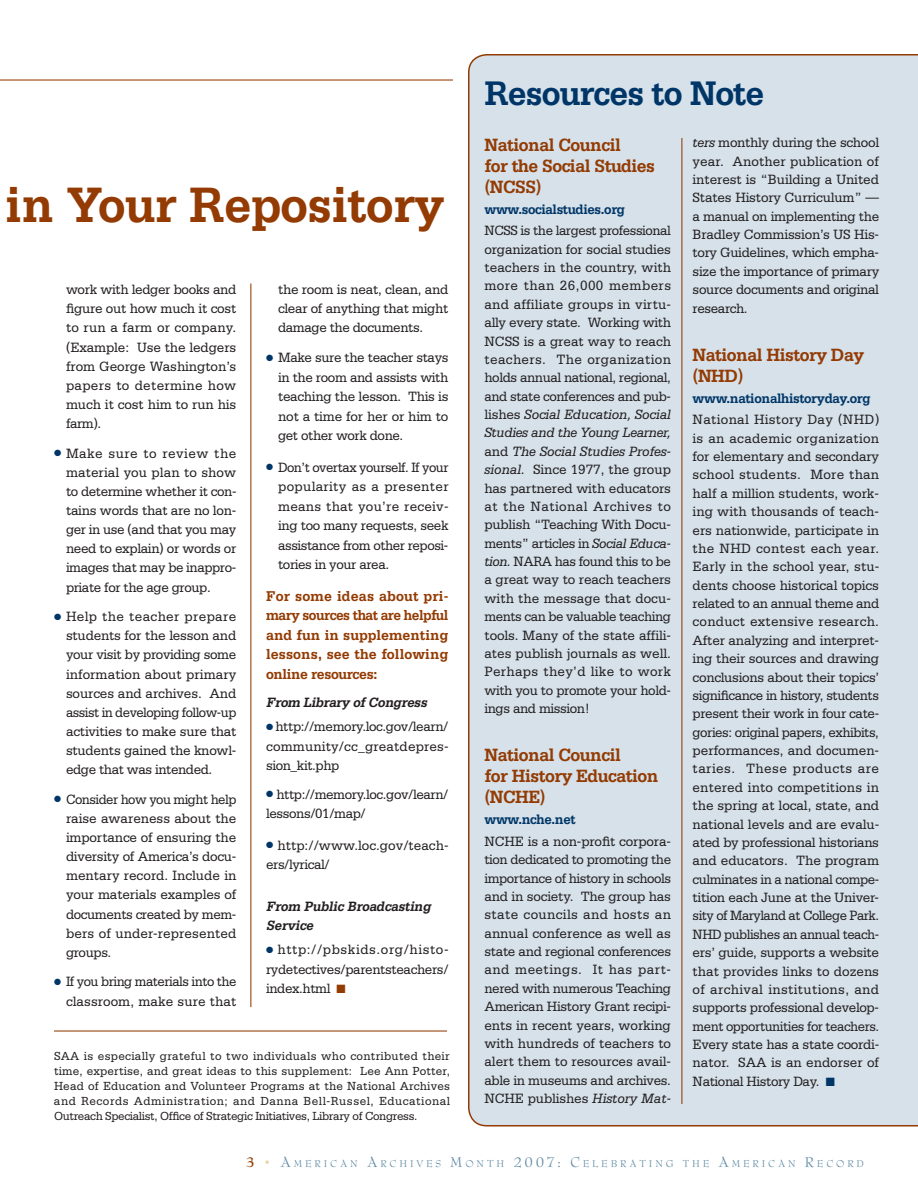
<style>
.page{position:relative;width:918px;height:1188px;background:#fff}
.page>*{position:absolute;margin:0;border:0;box-sizing:border-box;transform-origin:0 0}
.t1{font:700 52.5px "Serifa";letter-spacing:-.01em;color:#933b03;scale:.94 1}
.t2{font:700 36px "Serifa";color:#003667;scale:.94 1}
.t3{font:700 18.75px/21px "Serifa";letter-spacing:-.03em;color:#933b03;scale:.94 1}
.t4{font:700 15px/19.5px "Serifa";color:#933b03;text-align:justify;scale:.95 1}
.t5{font:14.25px/18.3px "Serifa";letter-spacing:-.015em;color:#231f20;text-align:justify;scale:.95 1}
.t6{font:14.25px/18.3px "Serifa";letter-spacing:-.015em;color:#231f20;scale:.93 1}
.t7{font:14.25px/19.2px "Serifa";letter-spacing:-.015em;color:#231f20;scale:.94 1}
.t8{font:14.25px/19.2px "Serifa";letter-spacing:-.015em;color:#231f20;text-align:justify;scale:.92 1}
.t9{font:700 14.25px "Serifa";letter-spacing:-.03em;color:#003667;scale:.94 1}
.t10{font:italic 700 14.25px/19.5px "Serifa";letter-spacing:-.23em;color:#231f20;scale:.94 1}
.t11{font:14.25px/19.2px "Serifa";letter-spacing:.005em;color:#231f20;text-align:right;scale:.92 1}
.t12{font:italic 14.25px "Serifa";letter-spacing:-.01em;color:#231f20;scale:.95 1}
.t13{font:12.3px/15px "Serifa";letter-spacing:.015em;color:#231f20;text-align:justify;scale:.95 1}
.t14{font:10.8px "Bernhard Modern Std";letter-spacing:.265em;color:#5c87a1}
.s1{color:#003667}
.s2{color:#933b03}
.s3{font-style:italic}
.s4{font-style:normal}
.s5{font-weight:700;font-size:15.3px;color:#933b03}
.s6{font-size:15.3px;color:#e8d3a1}
.s7{font-size:15.3px}
</style>
<div class="page">
<div style="left:468px;top:54px;width:450px;height:1072px;background:#d6e1ea"></div>
<hr style="left:250px;top:284px;width:1px;height:723px;background:#933b03">
<hr style="left:681px;top:138px;width:1px;height:966px;background:#933b03">
<hr style="left:0;top:79px;width:453px;height:2px;background:#933b03">
<hr style="left:54px;top:1030px;width:393px;height:2px;background:#933b03">
<h1 class="t1" style="left:6px;top:174px;width:469px">in Your Repository</h1>
<p class="t7" style="left:66px;top:280px;width:183px">work with ledger books and figure out how much it cost to run a farm or company. (Example: Use the ledgers from George Washington’s papers to determine how much it cost him to run his farm).</p>
<p class="t5" style="left:66px;top:444px;width:181px;line-height:19.2px;text-indent:-12px"><span class="s1">●</span> Make sure to review the material you plan to show to determine whether it con&shy;tains words that are no lon&shy;ger in use (and that you may need to explain) or words or images that may be inappro&shy;priate for the age group.</p>
<p class="t5" style="left:66px;top:607px;width:181px;line-height:19.2px;text-indent:-12px"><span class="s1">●</span> Help the teacher prepare students for the lesson and your visit by providing some information about primary sources and archives. And assist in developing follow-up activities to make sure that students gained the knowl&shy;edge that was intended.</p>
<p class="t8" style="left:66px;top:790px;width:187px;text-indent:-12px"><span class="s1">●</span> C onsider how you might help raise awareness about the importance of ensuring the diversity of America’s docu&shy;mentary record. Include in your materials examples of documents created by mem&shy;bers of under-represented groups.</p>
<p class="t11" style="left:54px;top:972px;width:200px"><span class="s1">●</span> If you bring materials into the classroom, make sure that</p>
<p class="t5" style="left:278px;top:280px;width:181px;line-height:19px">the room is neat, clean, and clear of anything that might damage the documents.</p>
<p class="t7" style="left:278px;top:348px;width:183px;text-align:justify;text-indent:-12px"><span class="s1">●</span> Make sure the teacher stays in the room and assists with teaching the lesson. This is not a time for her or him to get other work done.</p>
<p class="t8" style="left:278px;top:458px;width:187px;text-indent:-12px"><span class="s1">●</span> Don’t overtax yourself. If your popularity as a presenter means that you’re receiv&shy;ing too many requests, seek assistance from other reposi&shy;tories in your area.</p>
<p class="t4" style="left:266px;top:586px;width:194px">For some ideas about pri&shy;mary sources that are helpful and fun in supplementing lessons, see the following online resources:</p>
<p class="t10" style="left:266px;top:693px;width:176px">From Library ofCongress</p>
<p class="t7" style="left:266px;top:717px;width:196px;text-align:justify"><span class="s1">●</span> http://memory. loc. gov/learn/ community/cc_greatdepres&shy;sion_kit. php</p>
<p class="t7" style="left:266px;top:785px;width:196px"><span class="s1">●</span> http://memory. loc. gov/learn/ lessons/01/map/</p>
<p class="t5" style="left:266px;top:836px;width:194px;line-height:19.5px"><span class="s1">●</span> http://www. loc. gov/teach&shy;ers/lyrical/</p>
<p class="t10" style="left:266px;top:896px;width:180px">From Public Broadcasting<br>Service</p>
<p class="t5" style="left:266px;top:940px;width:194px;line-height:19.5px"><span class="s1">●</span> http://pbskids. org/histo&shy;rydetectives/parentsteachers/ index. html <span class="s2">■</span></p>
<p class="t13" style="left:54px;top:1049px;width:418px">SAA is especially grateful to two individuals who contributed their time, expertise, and great ideas to this supplement: Lee Ann Potter, Head of Education and Volunteer Programs at the National Archives and Records Administration; and Danna Bell-Russel, Educational Outreach Specialist, Office of Strategic Initiatives, Library of Congress.</p>
<h2 class="t2" style="left:484px;top:72px;width:299px">Resources to Note</h2>
<h3 class="t3" style="left:484px;top:134px;width:183px">National Council<br>for the Social Studies (NCSS</h3>
<h3 class="t3" style="left:536px;top:176px;width:8px">)</h3>
<p class="t9" style="left:484px;top:201px;width:151px">www.socialstudies.org</p>
<p class="t6" style="left:484px;top:222px;width:202px">NC SS is the largest professional organization for social studies teachers in the country, with more than 26,000 members and affiliate groups in virtu&shy;ally every state. Working with<br>NC SS is a great way to reach teachers. The organization holds annual national, regional, and state conferences and pub&shy;lishes <span class="s3">Social Education, Social<br>Studies and the Young Learner, </span>and <span class="s3">The Social Studies Profes&shy;sional.</span> Since 1977, the group has partnered with educators at the National Archives to publish “Teaching With Docu&shy;ments” articles in <span class="s3">Social Educa&shy;tion.</span> NARA has found this to be a great way to reach teachers with the message that docu&shy;ments can be valuable teaching tools. Many of the state affili&shy;ates publish journals as well.<br>Perhaps they’d like to work with you to promote your hold&shy;ings and mission!</p>
<h3 class="t3" style="left:484px;top:744px;width:187px">National Council<br>for History Education (NCHE)</h3>
<p class="t9" style="left:484px;top:811px;width:99px">www.nche.net</p>
<p class="t5" style="left:484px;top:832px;width:12px">NCHE</p>
<p class="t5" style="left:484px;top:832px;width:198px;text-align:left;text-indent:43px">is a non-profit corpora&shy;tion dedicated to promoting the importance of history in schools and in society. The group has state councils and hosts an annual conference as well as state and regional conferences and meetings. It has part&shy;nered with numerous Teaching<br>American History Grant recipi&shy;ents in recent years, working with hundreds of teachers to alert them to resources avail&shy;able in museums and archives.<br>NCHE</p>
<p class="t12" style="left:528px;top:1091px;width:152px"><span class="s4">publishes</span> History Mat-</p>
<p class="t5" style="left:693px;top:134px;width:198px"><span class="s3">ters</span> monthly during the school year. Another publication of interest is “Building a United States History Curriculum” — a manual on implementing the Bradley Commission’s US His&shy;tory Guidelines, which empha&shy;size the importance of primary source documents and original research.</p>
<h3 class="t3" style="left:693px;top:344px;width:184px">National History Day (NHD)</h3>
<p class="t9" style="left:693px;top:390px;width:191px">www.nationalhistoryday.org</p>
<p class="t5" style="left:693px;top:411px;width:198px;text-align:left">National History Day (NHD) is an academic organization for elementary and secondary school students. More than half a million students, work&shy;ing with thousands of teach&shy;ers nationwide, participate in the NHD contest each year.<br>Early in the school year, stu&shy;dents choose historical topics related to an annual theme and conduct extensive research.<br>After analyzing and interpret&shy;ing their sources and drawing conclusions about their topics’ significance in history, students present their work in four cate&shy;gories: original papers, exhibits, performances, and documen&shy;taries. These products are entered into competitions in the spring at local, state, and national levels and are evalu&shy;ated by professional historians and educators. The program culminates in a national compe&shy;tition each June at the Univer&shy;sity of Maryland at College Park.<br>NHD publishes an annual teach&shy;ers’ guide, supports a website that provides links to dozens of archival institutions, and supports professional develop&shy;ment opportunities for teachers.<br>Every state has a state coordi&shy;nator. SAA is an endorser of<br>National History Day. <span class="s1">■</span></p>
<p class="t14" style="left:246px;top:1158px;width:620px"><span class="s5">3</span> <span class="s6">•</span> <span class="s7">A</span>MERICAN <span class="s7">A</span>RCHIVES <span class="s7">M</span>ONTH <span class="s7">2007: C</span> ELEBRATING THE <span class="s7">A</span>MERICAN <span class="s7">R</span>ECORD</p>
</div>
